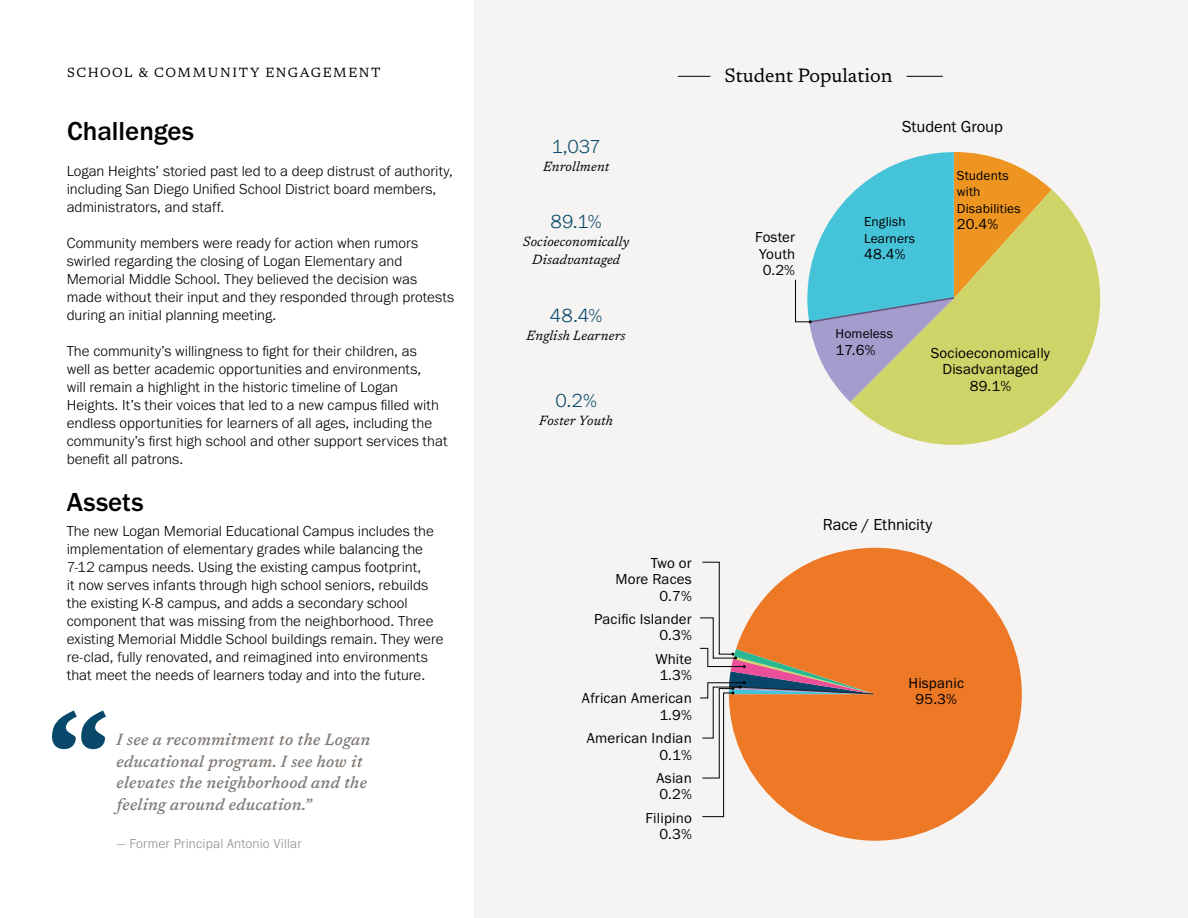
<style>
.page{position:relative;width:1188px;height:918px;background:#fff}
.page>*{position:absolute;margin:0;border:0;box-sizing:border-box;transform-origin:0 0}
.t1{font:700 128.4px "Newsreader";color:#08486b}
.t2{font:500 27px "Franklin Gothic URW";color:#000}
.t3{font:300 19.5px "Franklin Gothic URW";letter-spacing:.005em;color:#08486b}
.t4{font:19.5px "Newsreader";color:#000}
.t5{font:italic 500 16.5px/21.8px "Newsreader";letter-spacing:.015em;color:#7d7773}
.t6{font:16.5px "Franklin Gothic URW Boo";letter-spacing:-.005em;color:#000}
.t7{font:300 15px/18px "Franklin Gothic URW";color:#000}
.t8{font:15px/16.5px "Franklin Gothic URW Boo";letter-spacing:.01em;color:#000;text-align:right}
.t9{font:italic 13.5px/18px "Newsreader";letter-spacing:.015em;color:#000;text-align:center}
.t10{font:13.5px/16.5px "Franklin Gothic URW Boo";letter-spacing:.01em;color:#000}
.t11{font:300 13.5px "Franklin Gothic URW";letter-spacing:.015em;color:#928d88}
.t12{font:13.5px "Newsreader";letter-spacing:.115em;color:#000}
</style>
<div class="page">
<div style="left:475px;top:0;width:713px;height:918px;background:#f5f4f2"></div>
<hr style="left:678px;top:76px;width:32px;height:1px;background:#000">
<hr style="left:907px;top:76px;width:36px;height:1px;background:#000">
<svg style="left:850px;top:190px;width:251px;height:255px;fill:#cfd469"></svg>
<svg style="left:795px;top:152px;width:257px;height:250px"></svg>
<svg style="left:795px;top:548px;width:227px;height:293px;fill:#ed7826"></svg>
<svg style="left:700px;top:561px;width:175px;height:256px"></svg>
<p class="t12" style="left:67px;top:63px;width:315px">SCHOOL &amp; COMMUNITY ENGAGEMENT</p>
<h2 class="t2" style="left:67px;top:114px;width:128px">Challenges</h2>
<p class="t7" style="left:67px;top:161px;width:388px">Logan Heights’ storied past led to a deep distrust of authority, including San Diego Unified School District board members, administrators, and staff.</p>
<p class="t7" style="left:67px;top:233px;width:389px">Community members were ready for action when rumors swirled regarding the closing of Logan Elementary and Memorial Middle School. They believed the decision was made without their input and they responded through protests during an initial planning meeting.</p>
<p class="t7" style="left:67px;top:341px;width:382px">The community’s willingness to fight for their children, as<br>well as better academic opportunities and environments,<br>will remain a highlight in the historic timeline of Logan Heights. It’s their voices that led to a new campus filled with endless opportunities for learners of all ages, including the community’s first high school and other support services that benefit all patrons.</p>
<h2 class="t2" style="left:67px;top:486px;width:78px">Assets</h2>
<p class="t7" style="left:67px;top:521px;width:378px">The new Logan Memorial Educational Campus includes the implementation of elementary grades while balancing the 7-12 campus needs. Using the existing campus footprint,<br>it now serves infants through high school seniors, rebuilds the existing K-8 campus, and adds a secondary school component that was missing from the neighborhood. Three existing Memorial Middle School buildings remain. They were re-clad, fully renovated, and reimagined into environments that meet the needs of learners today and into the future.</p>
<h1 class="t1" style="left:47px;top:665px;width:65px">“</h1>
<p class="t5" style="left:117px;top:728px;width:255px">I see a recommitment to the Logan educational program. I see how it elevates the neighborhood and the feeling around education.”</p>
<p class="t11" style="left:117px;top:835px;width:187px">— Former Principal Antonio Villar</p>
<h3 class="t3" style="left:551px;top:134px;width:51px">1,037</h3>
<p class="t9" style="left:543px;top:156px;width:68px">Enrollment</p>
<h3 class="t3" style="left:551px;top:210px;width:53px">89.1%</h3>
<p class="t9" style="left:523px;top:232px;width:108px">Socioeconomically<br>Disadvantaged</p>
<h3 class="t3" style="left:550px;top:304px;width:54px">48.4%</h3>
<p class="t9" style="left:527px;top:326px;width:100px">English Learners</p>
<h3 class="t3" style="left:555px;top:389px;width:43px">0.2%</h3>
<p class="t9" style="left:539px;top:411px;width:75px">Foster Youth</p>
<h3 class="t4" style="left:725px;top:61px;width:169px">Student Population</h3>
<p class="t6" style="left:902px;top:116px;width:102px">Student Group</p>
<p class="t10" style="left:957px;top:167px;width:65px">Students with<br>Disabilities</p>
<p class="t8" style="left:755px;top:229px;width:41px;text-align:justify">Foster Youth 0.2%</p>
<p class="t10" style="left:864px;top:213px;width:43px">English</p>
<p class="t8" style="left:957px;top:216px;width:43px">20.4%</p>
<p class="t10" style="left:864px;top:230px;width:53px">Learners</p>
<p class="t8" style="left:864px;top:246px;width:43px">48.4%</p>
<p class="t8" style="left:852px;top:229px;width:58px;text-align:center">English<br>Learners</p>
<p class="t10" style="left:836px;top:325px;width:59px">Homeless</p>
<p class="t8" style="left:836px;top:341px;width:41px">17.6%</p>
<p class="t8" style="left:824px;top:328px;width:65px;text-align:center">Homeless<br>17.6%</p>
<p class="t8" style="left:931px;top:344px;width:121px;text-align:center">Socioeconomically<br>Disadvantaged<br>89.1%</p>
<p class="t8" style="left:616px;top:554px;width:78px">Two or<br>More Races<br>0.7%</p>
<p class="t8" style="left:594px;top:610px;width:99px">Pacific Islander<br>0.3%</p>
<p class="t8" style="left:655px;top:650px;width:38px;text-align:left">White<br>1.3%</p>
<p class="t8" style="left:582px;top:690px;width:111px">African American<br>1.9%</p>
<p class="t8" style="left:587px;top:730px;width:107px">American Indian<br>0.1%</p>
<p class="t8" style="left:656px;top:769px;width:37px;text-align:left">Asian<br>0.2%</p>
<p class="t8" style="left:646px;top:809px;width:48px">Filipino<br>0.3%</p>
<p class="t6" style="left:823px;top:514px;width:111px">Race / Ethnicity</p>
<p class="t8" style="left:909px;top:674px;width:57px;text-align:center">Hispanic<br>95.3%</p>
</div>
